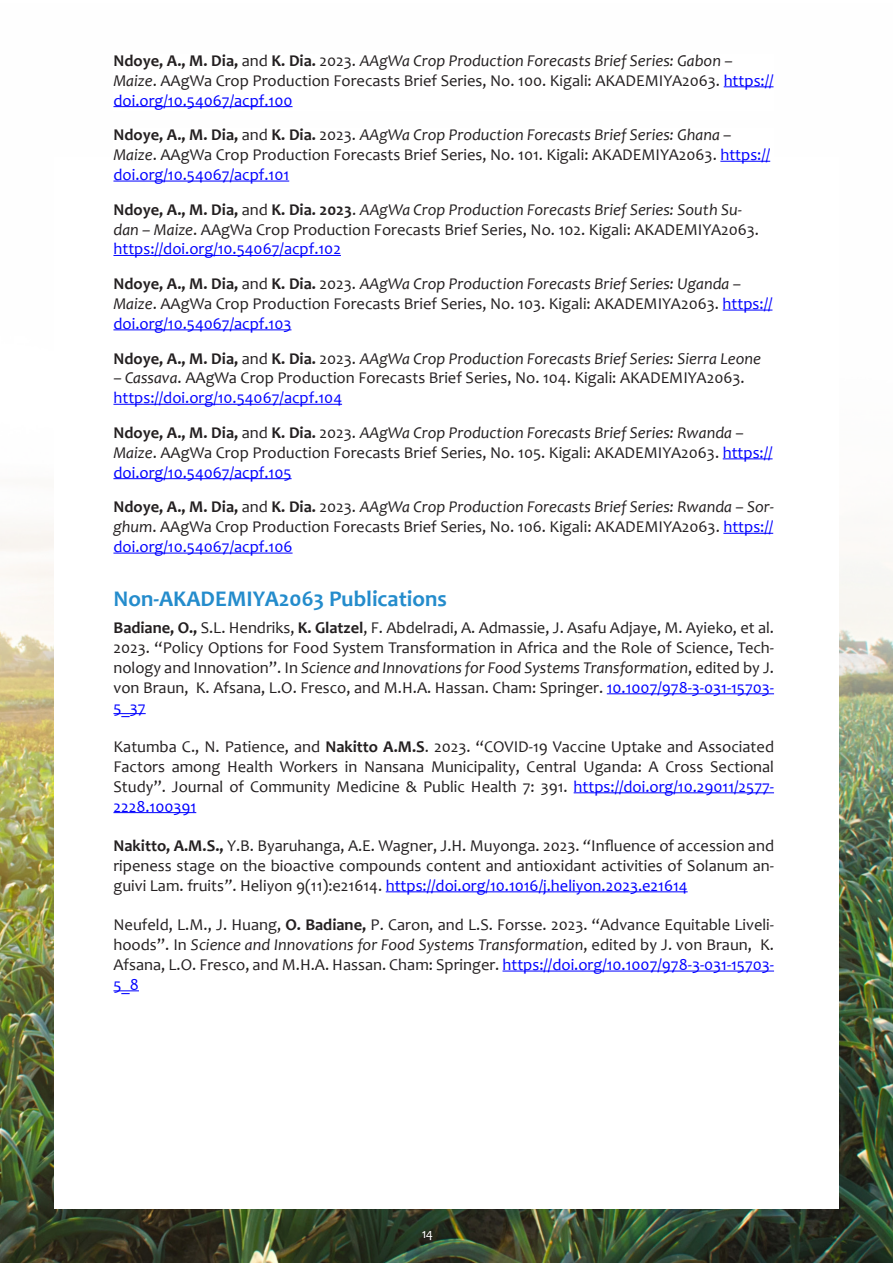
<style>
.page{position:relative;width:893px;height:1263px;background:#fff}
.page>*{position:absolute;margin:0;border:0;box-sizing:border-box;transform-origin:0 0}
.x_elementtoproof{font:700 22.5px "Candara";color:#248ccc}
.x_elementtoproof-2{font:16.5px/19.8px "Candara";color:#231f20}
.x_elementtoproof-3{font:italic 16.5px "Candara";color:#231f20}
.t1{font:13.5px "Candara";color:#fff}
.s1{font-weight:700}
.s2{font-style:italic}
.s3{color:#00f}
.s4{font-weight:700;font-style:normal}
.s5{font-style:normal}
</style>
<div class="page">
<img style="left:0;top:525px;width:893px;height:738px">
<div style="left:54px;top:157px;width:785px;height:1052px;background:#fff"></div>
<hr style="left:724px;top:87px;width:49px;height:1px;background:#00f">
<hr style="left:113px;top:106px;width:180px;height:1px;background:#00f">
<hr style="left:720px;top:161px;width:50px;height:1px;background:#00f">
<hr style="left:113px;top:181px;width:176px;height:1px;background:#00f">
<hr style="left:113px;top:255px;width:228px;height:1px;background:#00f">
<hr style="left:723px;top:310px;width:49px;height:1px;background:#00f">
<hr style="left:113px;top:330px;width:178px;height:1px;background:#00f">
<hr style="left:113px;top:404px;width:229px;height:1px;background:#00f">
<hr style="left:723px;top:459px;width:50px;height:1px;background:#00f">
<hr style="left:113px;top:478px;width:179px;height:1px;background:#00f">
<hr style="left:723px;top:533px;width:50px;height:1px;background:#00f">
<hr style="left:113px;top:553px;width:180px;height:1px;background:#00f">
<hr style="left:607px;top:693px;width:167px;height:1px;background:#00f">
<hr style="left:113px;top:713px;width:33px;height:1px;background:#00f">
<hr style="left:574px;top:792px;width:200px;height:1px;background:#00f">
<hr style="left:113px;top:812px;width:83px;height:1px;background:#00f">
<hr style="left:386px;top:891px;width:302px;height:1px;background:#00f">
<hr style="left:502px;top:971px;width:272px;height:1px;background:#00f">
<svg style="left:113px;top:990px;width:26px;height:1px"></svg>
<p class="x_elementtoproof-2" style="left:113px;top:51px;width:662px"><span class="s1">Ndoye, A., M. Dia,</span> and <span class="s1">K. Dia.</span> 2023. <span class="s2">AAgWa Crop Production Forecasts Brief Series: Gabon –<br>Maize</span>. AAgWa Crop Production Forecasts Brief Series, No. 100. Kigali: AKADEMIYA2063. <span class="s3">https:// doi.org/10.54067/acpf.100</span></p>
<p class="x_elementtoproof-2" style="left:113px;top:125px;width:658px"><span class="s1">Ndoye, A., M. Dia,</span> and <span class="s1">K. Dia.</span> 2023. <span class="s2">AAgWa Crop Production Forecasts Brief Series: Ghana –<br>Maize</span>. AAgWa Crop Production Forecasts Brief Series, No. 101. Kigali: AKADEMIYA2063. <span class="s3">https:// doi.org/10.54067/acpf.101</span></p>
<p class="x_elementtoproof-2" style="left:113px;top:199px;width:647px"><span class="s1">Ndoye, A., M. Dia,</span> and <span class="s1">K. Dia. 2023</span>. <span class="s2">AAgWa Crop Production Forecasts Brief Series: South Su&shy;dan – Maize</span>. AAgWa Crop Production Forecasts Brief Series, No. 102. Kigali: AKADEMIYA2063. <span class="s3">https://doi.org/10.54067/acpf.102</span></p>
<p class="x_elementtoproof-2" style="left:113px;top:274px;width:660px"><span class="s1">Ndoye, A., M. Dia,</span> and <span class="s1">K. Dia.</span> 2023. <span class="s2">AAgWa Crop Production Forecasts Brief Series: Uganda –<br>Maize</span>. AAgWa Crop Production Forecasts Brief Series, No. 103. Kigali: AKADEMIYA2063. <span class="s3">https:// doi.org/10.54067/acpf.103</span></p>
<p class="x_elementtoproof-3" style="left:113px;top:348px;width:649px"><span class="s4">Ndoye, A., M. Dia,</span> <span class="s5">and</span> <span class="s4">K. Dia.</span> <span class="s5">2023.</span> AAgWa Crop Production Forecasts Brief Series: Sierra Leone</p>
<p class="x_elementtoproof-2" style="left:113px;top:368px;width:633px"><span class="s2">– Cassava</span>. AAgWa Crop Production Forecasts Brief Series, No. 104. Kigali: AKADEMIYA2063. <span class="s3">https://doi.org/10.54067/acpf.104</span></p>
<p class="x_elementtoproof-2" style="left:113px;top:423px;width:661px"><span class="s1">Ndoye, A., M. Dia,</span> and <span class="s1">K. Dia.</span> 2023. <span class="s2">AAgWa Crop Production Forecasts Brief Series: Rwanda –<br>Maize</span>. AAgWa Crop Production Forecasts Brief Series, No. 105. Kigali: AKADEMIYA2063. <span class="s3">https:// doi.org/10.54067/acpf.105</span></p>
<p class="x_elementtoproof-2" style="left:113px;top:497px;width:662px;text-align:justify"><span class="s1">Ndoye, A., M. Dia,</span> and <span class="s1">K. Dia.</span> 2023. <span class="s2">AAgWa Crop Production Forecasts Brief Series: Rwanda – Sor&shy;ghum</span>. AAgWa Crop Production Forecasts Brief Series, No. 106. Kigali: AKADEMIYA2063. <span class="s3">https:// doi.org/10.54067/acpf.106</span></p>
<p class="x_elementtoproof" style="left:113px;top:585px;width:335px">Non-AKADEMIYA2063 Publications</p>
<p class="x_elementtoproof-2" style="left:113px;top:618px;width:662px;text-align:justify"><span class="s1">Badiane, O.,</span> S.L. Hendriks, <span class="s1">K. Glatzel</span>, F. Abdelradi, A. Admassie, J. Asafu Adjaye, M. Ayieko, et al.<br>2023. “Policy Options for Food System Transformation in Africa and the Role of Science, Tech&shy;nology and Innovation”. In <span class="s2">Science and Innovations for Food Systems Transformation</span>, edited by J. von Braun, K. Afsana, L.O. Fresco, and M.H.A. Hassan. Cham: Springer. <span class="s3">10.1007/978-3-031-15703- 5_37</span></p>
<p class="x_elementtoproof-2" style="left:113px;top:737px;width:662px;text-align:justify">Katumba C., N. Patience, and <span class="s1">Nakitto A.M.S</span>. 2023. “COVID-19 Vaccine Uptake and Associated Factors among Health Workers in Nansana Municipality, Central Uganda: A Cross Sectional Study”. Journal of Community Medicine &amp; Public Health 7: 391. <span class="s3">https://doi.org/10.29011/2577- 2228.100391</span></p>
<p class="x_elementtoproof-2" style="left:113px;top:836px;width:662px;text-align:justify"><span class="s1">Nakitto, A.M.S.,</span> Y.B. Byaruhanga, A.E. Wagner, J.H. Muyonga. 2023. <span class="s2">“</span>Influence of accession and ripeness stage on the bioactive compounds content and antioxidant activities of Solanum an&shy;guivi Lam. fruits<span class="s2">”</span>. Heliyon 9(11):e21614. <span class="s3">https://doi.org/10.1016/j.heliyon.2023.e21614</span></p>
<p class="x_elementtoproof-2" style="left:113px;top:915px;width:662px;text-align:justify">Neufeld, L.M., J. Huang, <span class="s1">O. Badiane,</span> P. Caron, and L.S. Forsse. 2023. “Advance Equitable Liveli&shy;hoods”. In <span class="s2">Science and Innovations for Food Systems Transformation</span>, edited by J. von Braun, K.<br>Afsana, L.O. Fresco, and M.H.A. Hassan. Cham: Springer. <span class="s3">https://doi.org/10.1007/978-3-031-15703- 5_8</span></p>
<p class="t1" style="left:422px;top:1225px;width:13px">14</p>
</div>
